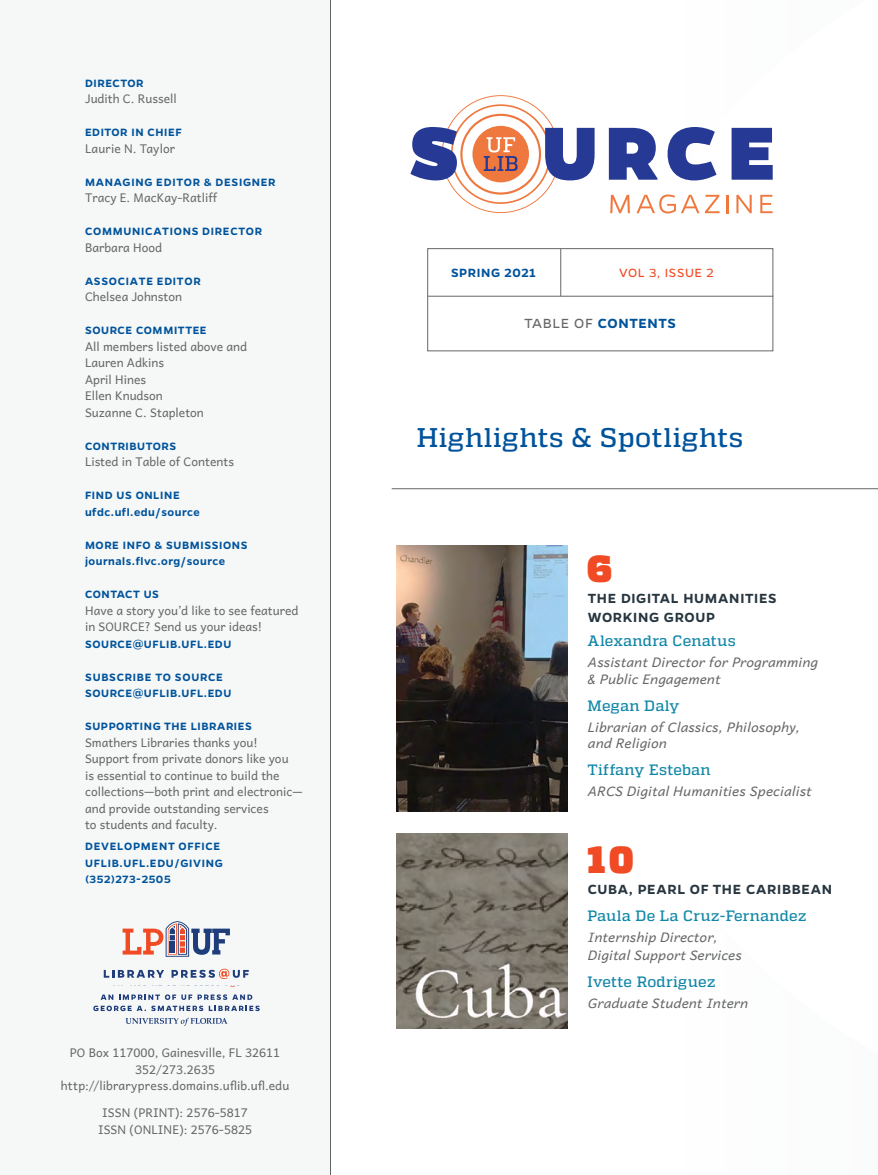
<style>
.page{position:relative;width:878px;height:1175px;background:#fff}
.page>*{position:absolute;margin:0;border:0;box-sizing:border-box;transform-origin:0 0}
.t1{font:800 37.5px "Quadon";color:#f04b24}
.t2{font:500 27px "Quadon";letter-spacing:.02em;color:#00539b}
.t3{font:500 15px "Quadon";letter-spacing:.015em;color:#1287a8}
.t4{font:600 15px/19.5px "Gentona";letter-spacing:.05em;color:#283640}
.t5{font:600 15px "Gentona";letter-spacing:.04em;color:#00539b}
.t6{font:italic 13.5px/16.5px "Andika New Basic";letter-spacing:.02em;color:#666767}
.t7{font:13.5px "Gentona";letter-spacing:.045em;color:#f04b24}
.t8{font:600 13.5px "Gentona";letter-spacing:.05em;color:#00539b}
.P1{font:12px/16.5px "Andika New Basic";color:#666767}
.t9{font:600 12px "Gentona";letter-spacing:.05em;color:#00539b}
.s1{font-weight:400;color:#666767}
</style>
<div class="page">
<div style="left:0;top:0;width:330px;height:1174px;background:#f6f8f8"></div>
<svg style="left:610px;top:195px;width:20px;height:18px"></svg>
<svg style="left:636px;top:194px;width:83px;height:19px"></svg>
<svg style="left:726px;top:195px;width:2px;height:18px"></svg>
<svg style="left:736px;top:195px;width:15px;height:18px"></svg>
<svg style="left:760px;top:195px;width:12px;height:18px"></svg>
<svg style="left:410px;top:95px;width:184px;height:118px"></svg>
<svg style="left:609px;top:128px;width:48px;height:52px"></svg>
<svg style="left:667px;top:127px;width:49px;height:53px"></svg>
<svg style="left:731px;top:128px;width:41px;height:52px;background:#4556a4"></svg>
<div style="left:427px;top:248px;width:346px;height:103px;border:1px solid #666767"></div>
<svg style="left:123px;top:921px;width:107px;height:35px"></svg>
<svg style="left:104px;top:970px;width:60px;height:7px"></svg>
<svg style="left:171px;top:968px;width:78px;height:11px"></svg>
<hr style="left:560px;top:249px;width:1px;height:47px;background:#666767">
<img style="left:396px;top:546px;width:171px;height:265px">
<hr style="left:428px;top:296px;width:345px;height:1px;background:#666767">
<img style="left:396px;top:833px;width:171px;height:195px">
<hr style="left:330px;top:0;width:1px;height:1174px;background:#666767">
<hr style="left:392px;top:488px;width:486px;height:1px;background:#666767">
<svg style="left:93px;top:994px;width:167px;height:17px"></svg>
<svg style="left:126px;top:1017px;width:101px;height:9px"></svg>
<h5 class="t9" style="left:85px;top:76px;width:60px">DIRECTOR</h5>
<h5 class="P1" style="left:85px;top:89px;width:93px">Judith C. Russell</h5>
<h2 class="t9" style="left:85px;top:125px;width:98px">EDITOR IN CHIEF</h2>
<p class="P1" style="left:85px;top:138px;width:92px">Laurie N. Taylor</p>
<h2 class="t9" style="left:85px;top:175px;width:192px">MANAGING EDITOR &amp; DESIGNER</h2>
<h5 class="P1" style="left:85px;top:188px;width:134px">Tracy E. MacKay-Ratliff</h5>
<h5 class="t9" style="left:85px;top:224px;width:178px">COMMUNICATIONS DIRECTOR</h5>
<h5 class="P1" style="left:85px;top:237px;width:79px">Barbara Hood</h5>
<h2 class="t9" style="left:85px;top:274px;width:117px">ASSOCIATE EDITOR</h2>
<h5 class="P1" style="left:85px;top:287px;width:98px">Chelsea Johnston</h5>
<h2 class="t9" style="left:85px;top:323px;width:123px">SOURCE COMMITTEE</h2>
<h5 class="P1" style="left:85px;top:336px;width:164px">All members listed above and</h5>
<h5 class="P1" style="left:85px;top:353px;width:80px">Lauren Adkins</h5>
<h5 class="P1" style="left:85px;top:369px;width:120px">April Hines<br>Ellen Knudson<br>Suzanne C. Stapleton</h5>
<h2 class="t9" style="left:85px;top:439px;width:93px">CONTRIBUTORS</h2>
<h5 class="P1" style="left:85px;top:452px;width:150px">Listed in Table of Contents</h5>
<h2 class="t9" style="left:85px;top:488px;width:96px">FIND US ONLINE</h2>
<h2 class="t9" style="left:85px;top:505px;width:116px">ufdc.ufl.edu/source</h2>
<h2 class="t9" style="left:85px;top:538px;width:164px">MORE INFO &amp; SUBMISSIONS</h2>
<h2 class="t9" style="left:85px;top:554px;width:142px">journals.flvc.org/source</h2>
<h2 class="t9" style="left:85px;top:587px;width:75px">CONTACT US</h2>
<h5 class="P1" style="left:85px;top:600px;width:215px">Have a story you’d like to see featured in SOURCE? Send us your ideas!</h5>
<h2 class="t9" style="left:85px;top:637px;width:148px">SOURCE@UFLIB.UFL.EDU</h2>
<h2 class="t9" style="left:85px;top:670px;width:139px">SUBSCRIBE TO SOURCE</h2>
<h2 class="t9" style="left:85px;top:686px;width:148px">SOURCE@UFLIB.UFL.EDU</h2>
<h2 class="t9" style="left:85px;top:719px;width:168px">SUPPORTING THE LIBRARIES</h2>
<h5 class="P1" style="left:85px;top:732px;width:219px">Smathers Libraries thanks you!<br>Support from private donors like you<br>is essential to continue to build the collections—both print and electronic— and provide outstanding services<br>to students and faculty.</h5>
<h2 class="t9" style="left:85px;top:839px;width:137px">DEVELOPMENT OFFICE</h2>
<h2 class="t9" style="left:85px;top:856px;width:139px">UFLIB.UFL.EDU/GIVING</h2>
<h2 class="t9" style="left:85px;top:872px;width:87px">(352)273-2505</h2>
<p class="P1" style="left:70px;top:1042px;width:212px">PO Box 117000, Gainesville, FL 32611</p>
<p class="P1" style="left:135px;top:1059px;width:81px">352/273.2635</p>
<p class="P1" style="left:61px;top:1075px;width:230px">http://librarypress.domains.uflib.ufl.edu</p>
<p class="P1" style="left:102px;top:1102px;width:147px">ISSN (PRINT): 2576-5817</p>
<p class="P1" style="left:98px;top:1119px;width:156px">ISSN (ONLINE): 2576-5825</p>
<h2 class="t8" style="left:451px;top:265px;width:86px">SPRING 2021</h2>
<h4 class="t7" style="left:619px;top:266px;width:96px">VOL 3, ISSUE 2</h4>
<h2 class="t5" style="left:524px;top:315px;width:153px"><span class="s1">TABLE OF</span> CONTENTS</h2>
<h1 class="t2" style="left:417px;top:422px;width:328px">Highlights &amp; Spotlights</h1>
<h2 class="t1" style="left:587px;top:546px;width:26px">6</h2>
<h2 class="t4" style="left:587px;top:588px;width:191px">THE DIGITAL HUMANITIES<br>WORKING GROUP</h2>
<h1 class="t3" style="left:587px;top:632px;width:150px">Alexandra Cenatus</h1>
<h1 class="t6" style="left:587px;top:652px;width:231px">Assistant Director for Programming &amp; Public Engagement</h1>
<h1 class="t3" style="left:587px;top:696px;width:93px">Megan Daly</h1>
<h1 class="t6" style="left:587px;top:716px;width:214px">Librarian of Classics, Philosophy, and Religion</h1>
<h1 class="t3" style="left:587px;top:761px;width:124px">Tiffany Esteban</h1>
<h1 class="t6" style="left:587px;top:781px;width:225px">ARCS Digital Humanities Specialist</h1>
<h2 class="t1" style="left:587px;top:837px;width:47px">10</h2>
<h2 class="t4" style="left:587px;top:879px;width:246px">CUBA, PEARL OF THE CARIBBEAN</h2>
<h1 class="t3" style="left:587px;top:907px;width:220px">Paula De La Cruz-Fernandez</h1>
<h1 class="t6" style="left:587px;top:926px;width:155px;line-height:18px">Internship Director,<br>Digital Support Services</h1>
<h1 class="t3" style="left:587px;top:973px;width:129px">Ivette Rodriguez</h1>
<h1 class="t6" style="left:587px;top:993px;width:162px">Graduate Student Intern</h1>
</div>
